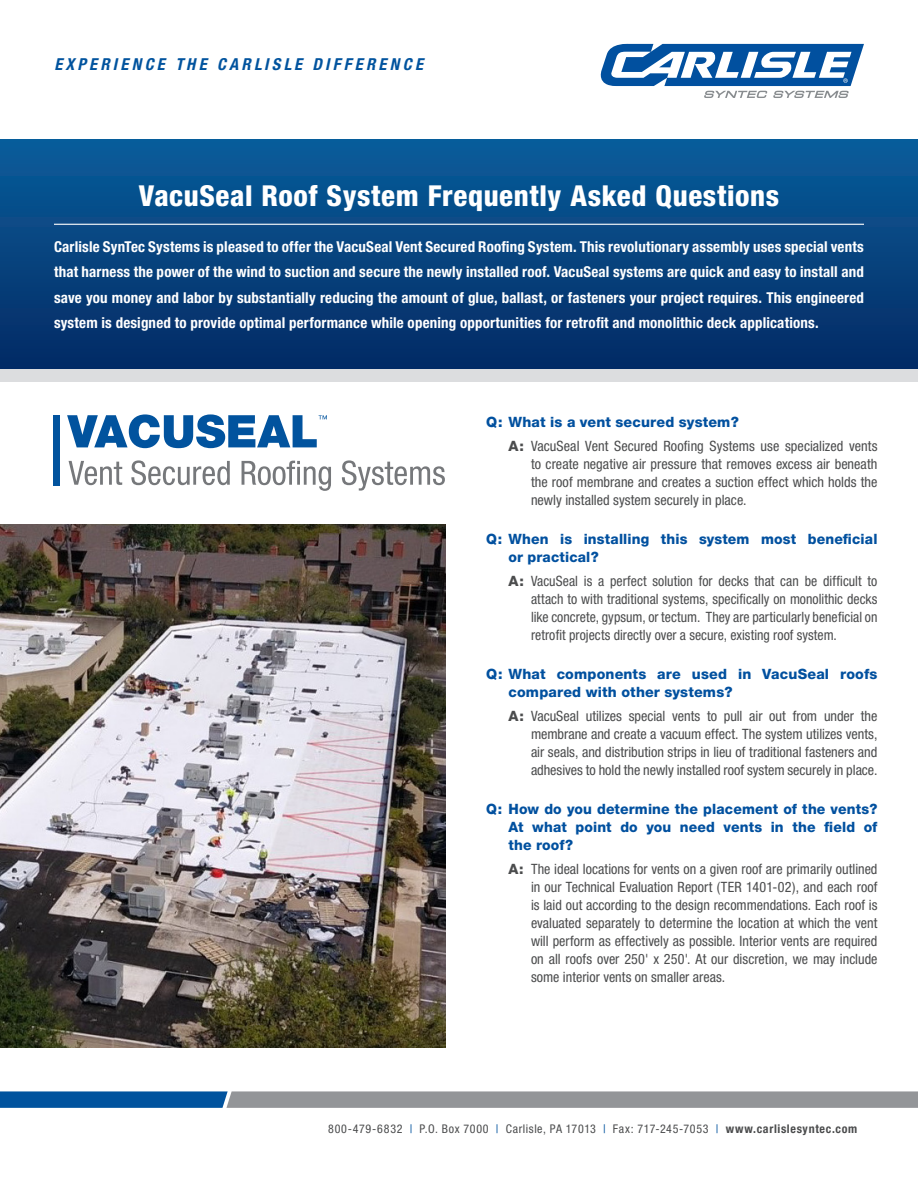
<style>
.page{position:relative;width:918px;height:1188px;background:#fff}
.page>*{position:absolute;margin:0;border:0;box-sizing:border-box;transform-origin:0 0}
.t1{font:800 condensed 28.8px "Helvetica Neue";letter-spacing:.025em;color:#fff}
.t2{font:italic 700 condensed 16.5px "Helvetica Neue";letter-spacing:.205em;color:#01539e}
.t3{font:700 condensed 15px/25.5px "Helvetica Neue";letter-spacing:.01em;color:#fff;text-align:justify}
.t4{font:condensed 14.25px/18px "Helvetica Neue";color:#4b4c4d;text-align:justify}
.t5{font:800 14.25px/18px "Helvetica Neue";letter-spacing:.01em;color:#01509f}
.t6{font:condensed 12px "Helvetica Neue";letter-spacing:.05em;color:#4b4c4d}
.s1{font-weight:800;font-stretch:normal}
.s2{color:#01539e}
.s3{font-weight:700}
</style>
<div class="page">
<svg style="left:0;top:1091px;width:918px;height:17px;background:#74899d"></svg>
<div style="left:0;top:140px;width:918px;height:232px;background:linear-gradient(to bottom,#0a5d9b,#032a64)"></div>
<hr style="left:54px;top:224px;width:810px;height:1px;background:#fff">
<img style="left:0;top:525px;width:446px;height:523px">
<svg style="left:67px;top:414px;width:260px;height:34px"></svg>
<svg style="left:69px;top:461px;width:53px;height:24px"></svg>
<svg style="left:131px;top:460px;width:99px;height:25px"></svg>
<svg style="left:242px;top:461px;width:89px;height:30px"></svg>
<svg style="left:342px;top:460px;width:103px;height:31px"></svg>
<div style="left:54px;top:415px;width:6px;height:71px;background:#01539e"></div>
<svg style="left:601px;top:44px;width:263px;height:54px"></svg>
<div style="left:0;top:370px;width:918px;height:12px;background:#dcdddf"></div>
<p class="t2" style="left:54px;top:54px;width:370px">EXPERIENCE THE CARLISLE DIFFERENCE</p>
<p class="t1" style="left:139px;top:178px;width:642px">VacuSeal Roof System Frequently Asked Questions</p>
<p class="t3" style="left:54px;top:234px;width:812px">Carlisle SynTec Systems is pleased to offer the VacuSeal Vent Secured Roofing System. This revolutionary assembly uses special vents that harness the power of the wind to suction and secure the newly installed roof. VacuSeal systems are quick and easy to install and save you money and labor by substantially reducing the amount of glue, ballast, or fasteners your project requires. This engineered system is designed to provide optimal performance while opening opportunities for retrofit and monolithic deck applications.</p>
<p class="t5" style="left:486px;top:413px;width:254px">Q: What is a vent secured system?</p>
<p class="t4" style="left:531px;top:437px;width:348px;text-indent:-22px"><span class="s1">A:</span> VacuSeal Vent Secured Roofing Systems use specialized vents to create negative air pressure that removes excess air beneath the roof membrane and creates a suction effect which holds the newly installed system securely in place.</p>
<p class="t5" style="left:508px;top:530px;width:370px;text-indent:-22px">Q: When is installing this system most beneficial or practical?</p>
<p class="t4" style="left:531px;top:572px;width:348px;text-indent:-22px"><span class="s1">A:</span> VacuSeal is a perfect solution for decks that can be difficult to attach to with traditional systems, specifically on monolithic decks like concrete, gypsum, or tectum. They are particularly beneficial on retrofit projects directly over a secure, existing roof system.</p>
<p class="t5" style="left:508px;top:665px;width:371px;text-indent:-22px">Q: What components are used in VacuSeal roofs compared with other systems?</p>
<p class="t4" style="left:531px;top:707px;width:348px;text-indent:-22px"><span class="s1">A:</span> VacuSeal utilizes special vents to pull air out from under the membrane and create a vacuum effect. The system utilizes vents, air seals, and distribution strips in lieu of traditional fasteners and adhesives to hold the newly installed roof system securely in place.</p>
<p class="t5" style="left:508px;top:800px;width:371px;text-align:justify;text-indent:-22px">Q: How do you determine the placement of the vents?<br>At what point do you need vents in the field of the roof?</p>
<p class="t4" style="left:531px;top:860px;width:348px;text-indent:-22px"><span class="s1">A:</span> The ideal locations for vents on a given roof are primarily outlined in our Technical Evaluation Report (TER 1401-02), and each roof is laid out according to the design recommendations. Each roof is evaluated separately to determine the location at which the vent will perform as effectively as possible. Interior vents are required on all roofs over 250' x 250'. At our discretion, we may include some interior vents on smaller areas.</p>
<p class="t6" style="left:328px;top:1122px;width:531px">800-479-6832 <span class="s2">|</span> P.O. Box 7000 <span class="s2">|</span> Carlisle, PA 17013 <span class="s2">|</span> Fax: 717-245-7053 <span class="s2">|</span> <span class="s3">www.carlislesyntec.com</span></p>
</div>
